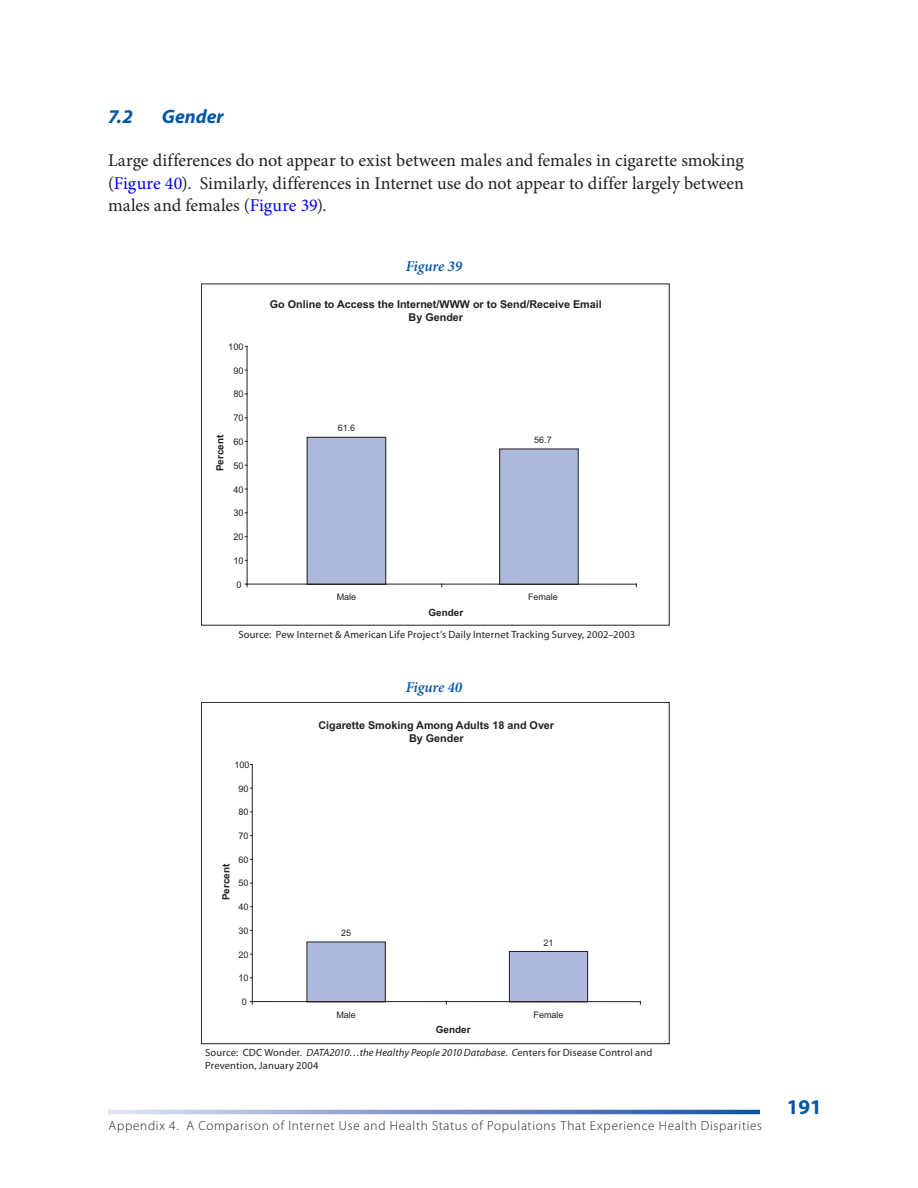
<style>
.page{position:relative;width:918px;height:1188px;background:#fff}
.page>*{position:absolute;margin:0;border:0;box-sizing:border-box;transform-origin:0 0}
.t1{font:700 21px "Myriad Pro";color:#0155a5}
.Heading_2{font:italic 700 19.5px "Myriad";color:#0155a5}
.Body_Text__abstracts{font:18px/22.5px "Minion Pro";letter-spacing:-.005em;color:#231f20;text-align:justify}
.Table_Title{font:italic 600 15px "Minion Pro";letter-spacing:-.01em;color:#0155a5}
.t2{font:300 13.2px "Myriad Pro";letter-spacing:.05em;color:#231f20}
.t3{font:700 10.8px/12.9px "Arial";color:#231f20;text-align:center}
.Source{font:10.5px/12.6px "Myriad Pro";letter-spacing:.015em;color:#231f20}
.t4{font:700 9.9px "Arial";color:#231f20}
.t5{font:9.15px "Arial";color:#231f20}
.t6{font:9px "Arial";color:#231f20}
.s1{color:#00f}
.s2{font-style:italic}
</style>
<div class="page">
<svg style="left:108px;top:1110px;width:652px;height:4px;background:#7b95c9"></svg>
<div style="left:201px;top:284px;width:469px;height:342px;border:1px solid #231f20"></div>
<div style="left:307px;top:437px;width:79px;height:147px;background:#adb8dc"></div>
<div style="left:307px;top:437px;width:79px;height:148px;border:1px solid #231f20"></div>
<div style="left:500px;top:449px;width:78px;height:135px;background:#adb8dc"></div>
<div style="left:499px;top:449px;width:80px;height:136px;border:1px solid #231f20"></div>
<hr style="left:247px;top:346px;width:1px;height:238px;background:#231f20">
<hr style="left:247px;top:584px;width:389px;height:1px;background:#231f20">
<div style="left:201px;top:702px;width:469px;height:342px;border:1px solid #231f20"></div>
<div style="left:307px;top:942px;width:78px;height:60px;background:#adb8dc"></div>
<div style="left:509px;top:951px;width:79px;height:51px;background:#adb8dc"></div>
<div style="left:509px;top:951px;width:79px;height:51px;border:1px solid #231f20"></div>
<hr style="left:252px;top:764px;width:1px;height:238px;background:#231f20">
<hr style="left:252px;top:1001px;width:388px;height:1px;background:#231f20">
<p class="Heading_2" style="left:108px;top:106px;width:26px">7.2</p>
<p class="Heading_2" style="left:162px;top:106px;width:63px">Gender</p>
<p class="Body_Text__abstracts" style="left:108px;top:149px;width:638px">Large differences do not appear to exist between males and females in cigarette smoking (<span class="s1">Figure 40</span>). Similarly, differences in Internet use do not appear to differ largely between males and females (<span class="s1">Figure 39</span>).</p>
<p class="Table_Title" style="left:406px;top:257px;width:58px">Figure 39</p>
<p class="t5" style="left:228px;top:342px;width:17px">100</p>
<p class="t5" style="left:233px;top:365px;width:12px">90</p>
<p class="t5" style="left:233px;top:389px;width:12px">80</p>
<p class="t4" style="left:214px;top:471px;width:38px;rotate:-90deg">Percent</p>
<p class="t5" style="left:233px;top:413px;width:12px">70</p>
<p class="t5" style="left:233px;top:437px;width:12px">60</p>
<p class="t5" style="left:233px;top:460px;width:12px">50</p>
<p class="t5" style="left:233px;top:484px;width:12px">40</p>
<p class="t5" style="left:233px;top:508px;width:12px">30</p>
<p class="t5" style="left:233px;top:532px;width:12px">20</p>
<p class="t5" style="left:233px;top:556px;width:12px">10</p>
<p class="t5" style="left:237px;top:579px;width:7px">0</p>
<p class="t3" style="left:270px;top:298px;width:334px">Go Online to Access the Internet/WWW or to Send/Receive Email<br>By Gender</p>
<p class="t6" style="left:338px;top:423px;width:19px">61.6</p>
<p class="t6" style="left:534px;top:435px;width:19px">56.7</p>
<p class="t6" style="left:337px;top:592px;width:21px">Male</p>
<p class="t6" style="left:528px;top:592px;width:31px">Female</p>
<p class="t4" style="left:429px;top:607px;width:36px">Gender</p>
<p class="Source" style="left:238px;top:628px;width:398px">Source: Pew Internet &amp; American Life Project’s Daily Internet Tracking Survey, 2002–2003</p>
<p class="Table_Title" style="left:406px;top:678px;width:58px">Figure 40</p>
<p class="t5" style="left:234px;top:760px;width:17px">100</p>
<p class="t5" style="left:239px;top:783px;width:12px">90</p>
<p class="t5" style="left:239px;top:807px;width:12px">80</p>
<p class="t4" style="left:220px;top:900px;width:38px;rotate:-90deg">Percent</p>
<p class="t5" style="left:239px;top:831px;width:12px">70</p>
<p class="t5" style="left:239px;top:854px;width:12px">60</p>
<p class="t5" style="left:239px;top:878px;width:12px">50</p>
<p class="t5" style="left:239px;top:902px;width:12px">40</p>
<p class="t5" style="left:239px;top:925px;width:12px">30</p>
<p class="t5" style="left:239px;top:949px;width:12px">20</p>
<p class="t5" style="left:239px;top:973px;width:12px">10</p>
<p class="t5" style="left:242px;top:997px;width:7px">0</p>
<p class="t3" style="left:318px;top:718px;width:237px">Cigarette Smoking Among Adults 18 and Over<br>By Gender</p>
<p class="t6" style="left:341px;top:928px;width:11px">25</p>
<p class="t6" style="left:544px;top:937px;width:11px">21</p>
<p class="t6" style="left:336px;top:1010px;width:21px">Male</p>
<p class="t6" style="left:534px;top:1010px;width:31px">Female</p>
<p class="t4" style="left:436px;top:1024px;width:36px">Gender</p>
<p class="Source" style="left:205px;top:1046px;width:449px">Source: CDC Wonder. <span class="s2">DATA2010…the Healthy People 2010 Database. C</span>enters for Disease Control and<br>Prevention, January 2004</p>
<p class="t2" style="left:109px;top:1117px;width:655px">Appendix 4. A Comparison of Internet Use and Health Status of Populations That Experience Health Disparities</p>
<h1 class="t1" style="left:787px;top:1094px;width:36px">191</h1>
</div>
